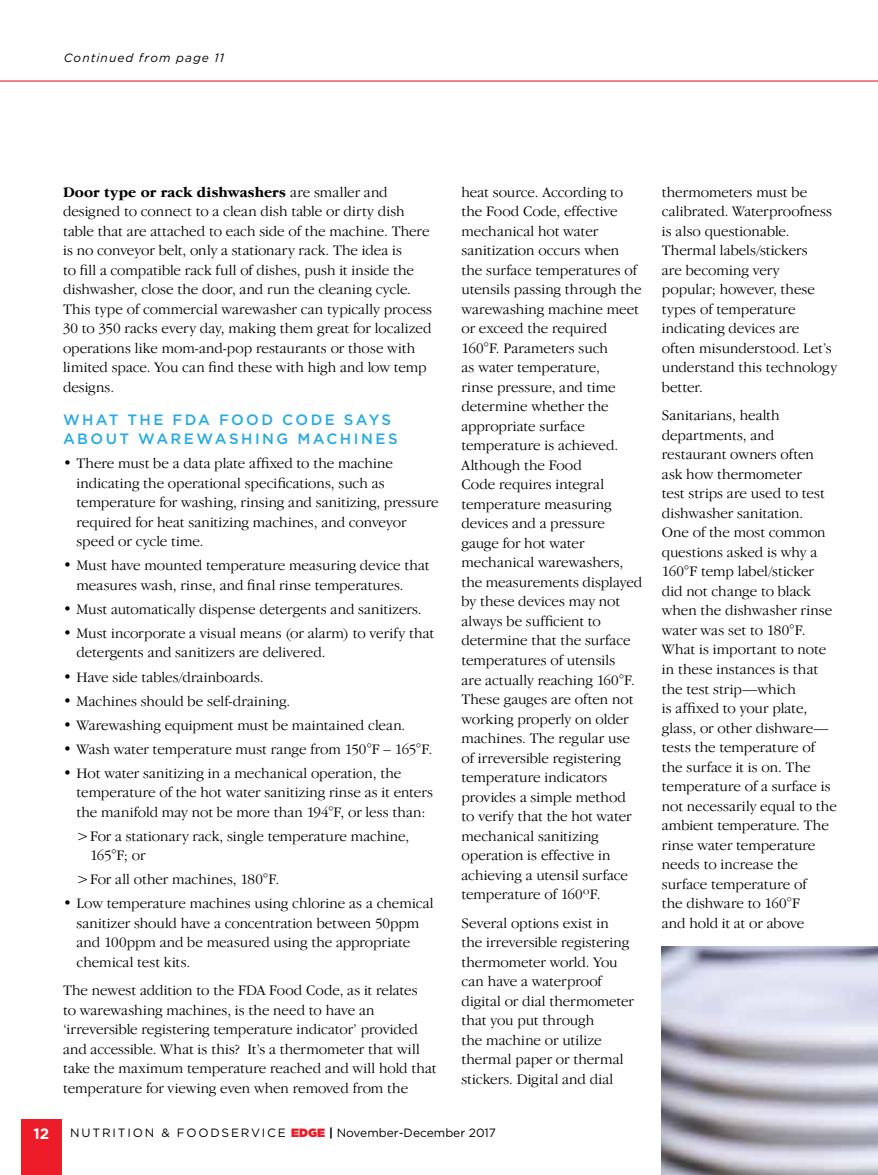
<style>
.page{position:relative;width:878px;height:1175px;background:#fff}
.page>*{position:absolute;margin:0;border:0;box-sizing:border-box;transform-origin:0 0}
.t1{font:300 15px/19.5px "Garamond IT Cby BT";color:#000}
.t2{font:500 15px/19.5px "Gotham";letter-spacing:.16em;color:#27aae1}
.t3{font:700 15px "Gotham";color:#fff}
.t4{font:12px "Gotham";letter-spacing:.13em;color:#000}
.t5{font:italic 12px "Gotham";letter-spacing:.09em;color:#000}
.s1{font-weight:700}
.s2{font-weight:900;color:#ed1c29}
.s3{font-weight:700;font-style:italic}
</style>
<div class="page">
<div style="left:22px;top:1118px;width:40px;height:56px;background:#ed1c29"></div>
<img style="left:662px;top:946px;width:216px;height:228px">
<hr style="left:0;top:80px;width:878px;height:2px;background:#ed1c29">
<p class="t5" style="left:64px;top:52px;width:162px">Continued from page 11</p>
<p class="t1" style="left:63px;top:182px;width:371px"><span class="s1">Door type or rack dishwashers</span> are smaller and designed to connect to a clean dish table or dirty dish table that are attached to each side of the machine. There is no conveyor belt, only a stationary rack. The idea is<br>to fill a compatible rack full of dishes, push it inside the dishwasher, close the door, and run the cleaning cycle.<br>This type of commercial warewasher can typically process 30 to 350 racks every day, making them great for localized operations like mom-and-pop restaurants or those with limited space. You can find these with high and low temp designs.</p>
<p class="t2" style="left:63px;top:409px;width:336px">WHAT THE FDA FOOD CODE SAYS<br>ABOUT WAREWASHING MACHINES</p>
<p class="t1" style="left:76px;top:453px;width:363px;text-indent:-14px">• There must be a data plate affixed to the machine indicating the operational specifications, such as temperature for washing, rinsing and sanitizing, pressure required for heat sanitizing machines, and conveyor speed or cycle time.</p>
<p class="t1" style="left:76px;top:555px;width:355px;text-indent:-14px">• Must have mounted temperature measuring device that measures wash, rinse, and final rinse temperatures.</p>
<p class="t1" style="left:63px;top:599px;width:360px">• Must automatically dispense detergents and sanitizers.</p>
<p class="t1" style="left:76px;top:623px;width:359px;text-indent:-14px">• Must incorporate a visual means (or alarm) to verify that detergents and sanitizers are delivered.</p>
<p class="t1" style="left:63px;top:666px;width:202px">• Have side tables/drainboards.</p>
<p class="t1" style="left:63px;top:690px;width:229px">• Machines should be self-draining.</p>
<p class="t1" style="left:63px;top:714px;width:344px">• Warewashing equipment must be maintained clean.</p>
<p class="t1" style="left:63px;top:738px;width:370px">• Wash water temperature must range from 150°F – 165°F.</p>
<p class="t1" style="left:76px;top:762px;width:358px;text-indent:-14px">• Hot water sanitizing in a mechanical operation, the temperature of the hot water sanitizing rinse as it enters the manifold may not be more than 194°F, or less than:</p>
<p class="t1" style="left:90px;top:825px;width:321px;text-indent:-14px">&gt;For a stationary rack, single temperature machine,<br>165°F; or</p>
<p class="t1" style="left:76px;top:869px;width:204px">&gt;For all other machines, 180°F.</p>
<p class="t1" style="left:76px;top:893px;width:358px;text-indent:-14px">• Low temperature machines using chlorine as a chemical sanitizer should have a concentration between 50ppm and 100ppm and be measured using the appropriate chemical test kits.</p>
<p class="t1" style="left:63px;top:980px;width:375px">The newest addition to the FDA Food Code, as it relates<br>to warewashing machines, is the need to have an ‘irreversible registering temperature indicator’ provided and accessible. What is this? It’s a thermometer that will take the maximum temperature reached and will hold that temperature for viewing even when removed from the</p>
<p class="t1" style="left:461px;top:182px;width:182px">heat source. According to the Food Code, effective mechanical hot water sanitization occurs when the surface temperatures of utensils passing through the warewashing machine meet or exceed the required<br>160°F. Parameters such<br>as water temperature,<br>rinse pressure, and time determine whether the appropriate surface temperature is achieved.<br>Although the Food<br>Code requires integral temperature measuring devices and a pressure gauge for hot water mechanical warewashers, the measurements displayed by these devices may not always be sufficient to determine that the surface temperatures of utensils<br>are actually reaching 160°F.<br>These gauges are often not working properly on older machines. The regular use of irreversible registering temperature indicators provides a simple method to verify that the hot water mechanical sanitizing operation is effective in achieving a utensil surface temperature of 160ºF.</p>
<p class="t1" style="left:461px;top:912px;width:174px">Several options exist in<br>the irreversible registering thermometer world. You can have a waterproof digital or dial thermometer that you put through<br>the machine or utilize thermal paper or thermal stickers. Digital and dial</p>
<p class="t3" style="left:34px;top:1124px;width:17px">12</p>
<p class="t4" style="left:70px;top:1126px;width:427px">NUTRITION &amp; FOODSERVICE <span class="s2">EDGE</span> <span class="s3">|</span> November-December 2017</p>
<p class="t1" style="left:662px;top:182px;width:177px">thermometers must be calibrated. Waterproofness is also questionable.<br>Thermal labels/stickers<br>are becoming very popular; however, these types of temperature indicating devices are<br>often misunderstood. Let’s understand this technology better.</p>
<p class="t1" style="left:662px;top:405px;width:176px">Sanitarians, health departments, and restaurant owners often ask how thermometer<br>test strips are used to test dishwasher sanitation.<br>One of the most common questions asked is why a<br>160°F temp label/sticker did not change to black when the dishwasher rinse water was set to 180°F.<br>What is important to note in these instances is that the test strip—which<br>is affixed to your plate, glass, or other dishware— tests the temperature of the surface it is on. The temperature of a surface is not necessarily equal to the ambient temperature. The rinse water temperature needs to increase the surface temperature of<br>the dishware to 160°F<br>and hold it at or above</p>
</div>
